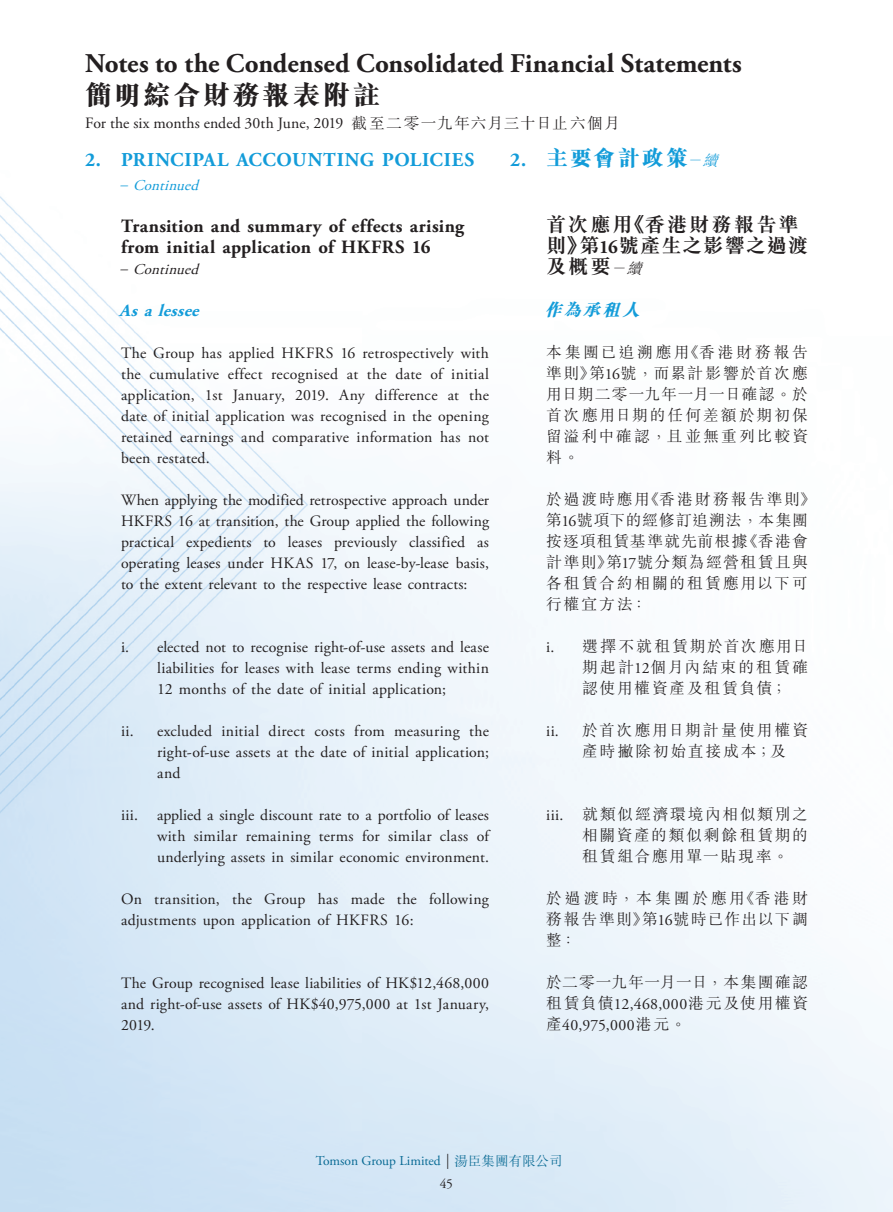
<style>
.page{position:relative;width:893px;height:1212px;background:#fff}
.page>*{position:absolute;margin:0;border:0;box-sizing:border-box;transform-origin:0 0}
.t1{font:700 27px "Adobe Garamond Pro";color:#231f20}
.t2{font:800 27px "M Sung HK";letter-spacing:.1em;color:#231f20}
._03_H1{font:800 21.75px "M Sung HK";letter-spacing:.095em;color:#139cd9}
._04___H2{font:700 20.25px/21px "M Sung HK";letter-spacing:.085em;color:#231f20}
._03_H1-2{font:700 19.5px "Adobe Garamond Pro";letter-spacing:.03em;color:#139cd9}
._04___H2-2{font:700 18.75px/21px "Adobe Garamond Pro";letter-spacing:.02em;color:#231f20}
._05_____H3{font:italic 700 17.25px "Adobe Garamond Pro";color:#139cd9}
._05_____H3-2{font:italic 800 17.25px "M Sung HK";color:#139cd9}
._12___P2{font:15.75px/21px "Adobe Garamond Pro";letter-spacing:.01em;color:#231f20;text-align:justify}
._08____IN2{font:15.75px/21px "Adobe Garamond Pro";letter-spacing:.015em;color:#231f20;text-align:justify}
._12___P2-2{font:300 15.75px/21px "M Sung HK";letter-spacing:.1em;color:#231f20;text-align:justify}
._08____IN2-2{font:300 15.75px/21px "M Sung HK";letter-spacing:.115em;color:#231f20;text-align:justify}
._03_H1-3{font:italic 15px "Adobe Garamond Pro";color:#139cd9}
._04___H2-3{font:italic 15px "Adobe Garamond Pro";color:#231f20}
.t3{font:13.5px "Adobe Garamond Pro";color:#086a94}
.t4{font:13.5px "Adobe Garamond Pro";color:#231f20}
.s1{font-family:"M Sung HK";font-weight:300}
.s2{font-family:"Adobe Garamond Pro";font-weight:700;font-size:19.5px}
.s3{font-weight:300;font-style:italic;font-size:15px}
.s4{font-family:"Adobe Garamond Pro";font-size:18.75px}
.s5{font-family:"Adobe Garamond Pro";font-weight:400}
.s6{font-family:"Adobe Ming Std";font-weight:300;font-size:18px;color:#231f20}
</style>
<div class="page">
<img style="left:0;top:196px;width:893px;height:1016px">
<h1 class="t1" style="left:85px;top:48px;width:658px">Notes to the Condensed Consolidated Financial Statements</h1>
<h1 class="t2" style="left:85px;top:81px;width:296px">簡明綜合財務報表附註</h1>
<p class="_12___P2" style="left:85px;top:113px;width:537px">For the six months ended 30th June, 2019 <span class="s1">截至二零一九年六月三十日止六個月</span></p>
<p class="_03_H1-2" style="left:85px;top:148px;width:391px">2. PRINCIPAL ACCOUNTING POLICIES</p>
<p class="_03_H1-3" style="left:120px;top:176px;width:85px">– Continued</p>
<p class="_04___H2-2" style="left:121px;top:216px;width:345px">Transition and summary of effects arising from initial application of HKFRS 16</p>
<p class="_04___H2-3" style="left:120px;top:260px;width:85px">– Continued</p>
<p class="_05_____H3" style="left:119px;top:300px;width:86px">As a lessee</p>
<p class="_12___P2" style="left:121px;top:343px;width:369px">The Group has applied HKFRS 16 retrospectively with the cumulative effect recognised at the date of initial application, 1st January, 2019. Any difference at the date of initial application was recognised in the opening retained earnings and comparative information has not been restated.</p>
<p class="_12___P2" style="left:121px;top:490px;width:370px">When applying the modified retrospective approach under HKFRS 16 at transition, the Group applied the following practical expedients to leases previously classified as operating leases under HKAS 17, on lease-by-lease basis, to the extent relevant to the respective lease contracts:</p>
<p class="_08____IN2" style="left:157px;top:637px;width:333px;text-indent:-36px">i. elected not to recognise right-of-use assets and lease liabilities for leases with lease terms ending within 12 months of the date of initial application;</p>
<p class="_08____IN2" style="left:157px;top:721px;width:333px;text-indent:-36px">ii. excluded initial direct costs from measuring the right-of-use assets at the date of initial application; and</p>
<p class="_08____IN2" style="left:157px;top:805px;width:333px;text-indent:-36px">iii. applied a single discount rate to a portfolio of leases with similar remaining terms for similar class of underlying assets in similar economic environment.</p>
<p class="_12___P2" style="left:121px;top:889px;width:369px">On transition, the Group has made the following adjustments upon application of HKFRS 16:</p>
<p class="_12___P2" style="left:121px;top:973px;width:369px">The Group recognised lease liabilities of HK$12,468,000 and right-of-use assets of HK$40,975,000 at 1st January, 2019.</p>
<p class="_03_H1" style="left:510px;top:147px;width:214px"><span class="s2">2.</span> 主要會計政策<span class="s3">－續</span></p>
<p class="_04___H2" style="left:546px;top:214px;width:263px">首次應用《香港財務報告準則》第<span class="s4">16</span>號產生之影響之過渡及概要<span class="s3">－續</span></p>
<p class="_05_____H3-2" style="left:544px;top:301px;width:101px">作為承租人</p>
<p class="_12___P2-2" style="left:546px;top:341px;width:263px">本集團已追溯應用《香港財務報告準則》第<span class="s5">16</span>號，而累計影響於首次應用日期二零一九年一月一日確認。於首次應用日期的任何差額於期初保留溢利中確認，且並無重列比較資料。</p>
<p class="_12___P2-2" style="left:546px;top:488px;width:271px;text-align:left">於過渡時應用《香港財務報告準則》第<span class="s5">16</span>號項下的經修訂追溯法，本集團按逐項租賃基準就先前根據《香港會計準則》第<span class="s5">17</span>號分類為經營租賃且與各租賃合約相關的租賃應用以下可行權宜方法：</p>
<p class="_08____IN2-2" style="left:582px;top:635px;width:227px;text-indent:-36px"><span class="s5">i.</span> 選擇不就租賃期於首次應用日期起計<span class="s5">12</span>個月內結束的租賃確認使用權資產及租賃負債；</p>
<p class="_08____IN2-2" style="left:582px;top:719px;width:227px;text-indent:-36px"><span class="s5">ii.</span> 於首次應用日期計量使用權資產時撇除初始直接成本；及</p>
<p class="_08____IN2-2" style="left:582px;top:803px;width:227px;text-indent:-36px"><span class="s5">iii.</span> 就類似經濟環境內相似類別之相關資產的類似剩餘租賃期的租賃組合應用單一貼現率。</p>
<p class="_12___P2-2" style="left:546px;top:887px;width:263px">於過渡時，本集團於應用《香港財務報告準則》第<span class="s5">16</span>號時已作出以下調整：</p>
<p class="_12___P2-2" style="left:546px;top:971px;width:263px">於二零一九年一月一日，本集團確認租賃負債<span class="s5">12,468,000</span>港元及使用權資產<span class="s5">40,975,000</span>港元。</p>
<p class="t3" style="left:316px;top:1152px;width:248px">Tomson Group Limited <span class="s6">|</span> <span class="s1">湯臣集團有限公司</span></p>
<p class="t4" style="left:440px;top:1176px;width:15px">45</p>
</div>
